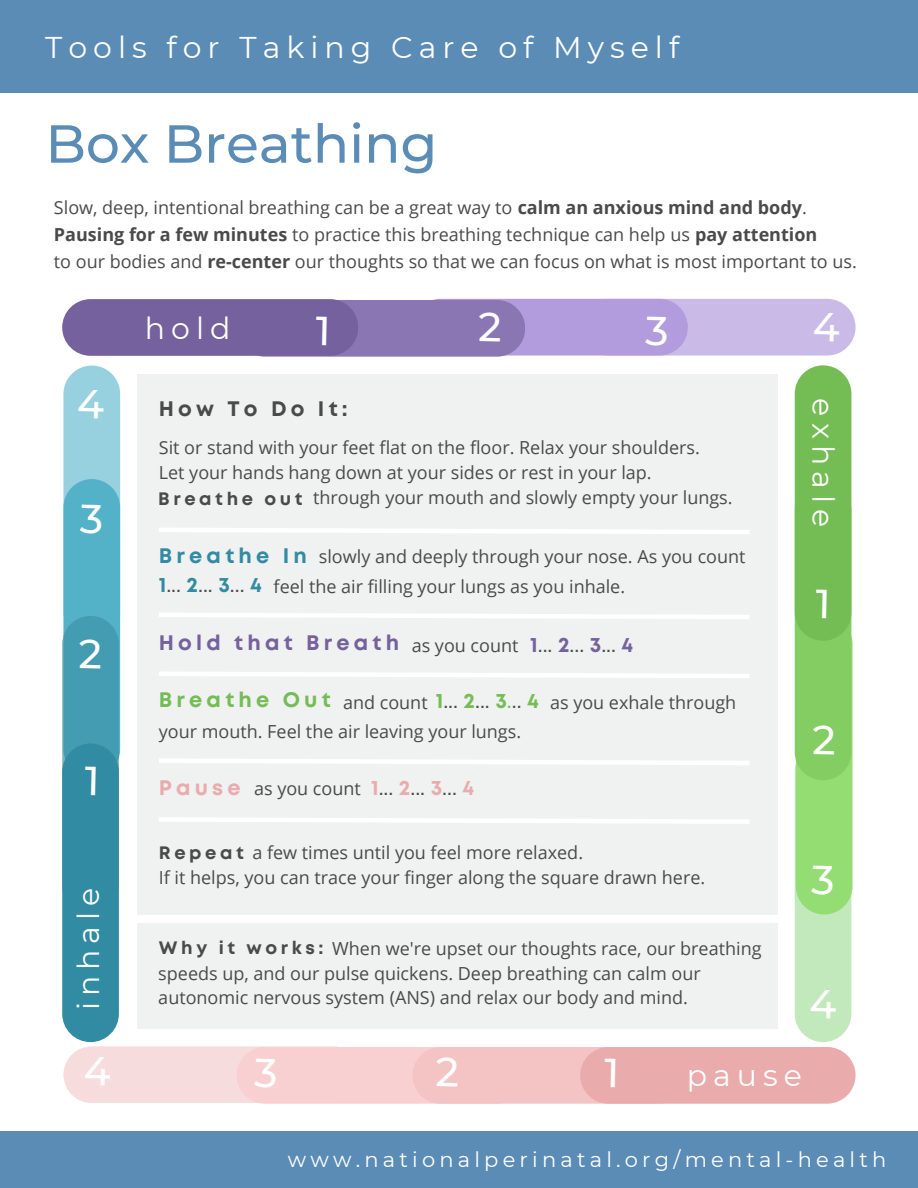
<style>
.page{position:relative;width:918px;height:1188px;background:#fff}
.page>*{position:absolute;margin:0;border:0;box-sizing:border-box;transform-origin:0 0}
.t1{font:500 53.4px "Montserrat";color:#5b8cb6}
.t2{font:30px "Montserrat";letter-spacing:.2em;color:#fff}
.t3{font:21px "Mont";color:#4a4a4a}
.t4{font:21px "Montserrat";letter-spacing:.2em;color:#fff}
.t5{font:700 21px "Mont";letter-spacing:.2em;color:#75619d}
.t6{font:700 21px "Mont";letter-spacing:.2em;color:#4a4a4a}
.t7{font:700 21px "Mont";letter-spacing:.2em;color:#74bd54}
.t8{font:700 21px "Mont";letter-spacing:.2em;color:#318ba2}
.t9{font:700 21px "Mont";letter-spacing:.2em;color:#eaabac}
.t10{font:18px/24.8px "Open Sans";color:#4a4a4a}
.t11{font:700 18px "Mont";letter-spacing:.2em;color:#4a4a4a}
.s1{font-weight:700}
.s2{font-weight:700;color:#318ba2}
.s3{font-weight:700;color:#75619d}
.s4{font-weight:700;color:#74bd54}
.s5{color:#74bd54}
.s6{font-weight:700;color:#eaabac}
</style>
<div class="page">
<div style="left:0;top:1132px;width:918px;height:56px;background:#5b8cb6"></div>
<div style="left:0;top:0;width:918px;height:92px;background:#5b8cb6"></div>
<div style="left:795px;top:744px;width:56px;height:298px;background:#c1e9bb;border-radius:28px"></div>
<div style="left:796px;top:616px;width:57px;height:298px;background:#93dd72;border-radius:28px"></div>
<div style="left:795px;top:482px;width:56px;height:298px;background:#84cd63;border-radius:28px"></div>
<div style="left:795px;top:365px;width:56px;height:276px;background:#74bd54;border-radius:28px"></div>
<div style="left:580px;top:299px;width:276px;height:57px;background:#c9bae7;border-radius:28px"></div>
<div style="left:412px;top:299px;width:276px;height:57px;background:#b29cdd;border-radius:28px"></div>
<div style="left:237px;top:300px;width:288px;height:57px;background:#8b76b4;border-radius:28px"></div>
<div style="left:62px;top:299px;width:296px;height:57px;background:#75619d;border-radius:28px"></div>
<div style="left:63px;top:1046px;width:299px;height:57px;background:#f6dcdd;border-radius:28px"></div>
<div style="left:237px;top:1047px;width:288px;height:57px;background:#f8d0d1;border-radius:28px"></div>
<div style="left:412px;top:1047px;width:276px;height:57px;background:#f4c4c5;border-radius:28px"></div>
<div style="left:580px;top:1047px;width:276px;height:57px;background:#eaabac;border-radius:28px"></div>
<div style="left:63px;top:366px;width:57px;height:275px;background:#97d0de;border-radius:28px"></div>
<div style="left:63px;top:479px;width:57px;height:299px;background:#53b1c8;border-radius:28px"></div>
<div style="left:62px;top:616px;width:57px;height:298px;background:#439cb1;border-radius:28px"></div>
<div style="left:62px;top:744px;width:57px;height:298px;background:#318ba2;border-radius:28px"></div>
<div style="left:138px;top:375px;width:639px;height:540px;background:#f0f1f1"></div>
<div style="left:138px;top:924px;width:639px;height:105px;background:#f0f1f1"></div>
<svg style="left:159px;top:528px;width:590px;height:6px"></svg>
<svg style="left:159px;top:613px;width:590px;height:6px"></svg>
<svg style="left:159px;top:672px;width:590px;height:6px"></svg>
<svg style="left:159px;top:759px;width:590px;height:6px"></svg>
<svg style="left:159px;top:817px;width:590px;height:7px"></svg>
<p class="t2" style="left:45px;top:29px;width:635px">Tools for Taking Care of Myself</p>
<p class="t1" style="left:45px;top:111px;width:393px">Box Breathing</p>
<p class="t10" style="left:54px;top:194px;width:755px">Slow, deep, intentional breathing can be a great way to <span class="s1">calm an anxious mind and body</span>.</p>
<p class="t10" style="left:54px;top:221px;width:765px"><span class="s1">Pausing for a few minutes</span> to practice this breathing technique can help us <span class="s1">pay attention</span></p>
<p class="t10" style="left:54px;top:248px;width:804px">to our bodies and <span class="s1">re-center</span> our thoughts so that we can focus on what is most important to us.</p>
<p class="t2" style="left:70px;top:1010px;width:124px;rotate:-90deg">inhale</p>
<p class="t2" style="left:145px;top:310px;width:87px">hold</p>
<p class="t6" style="left:159px;top:401px;width:190px">How To Do It:</p>
<p class="t10" style="left:159px;top:435px;width:543px">Sit or stand with your feet flat on the floor. Relax your shoulders.</p>
<p class="t10" style="left:159px;top:460px;width:494px">Let your hands hang down at your sides or rest in your lap.</p>
<p class="t10" style="left:313px;top:484px;width:421px">through your mouth and slowly empty your lungs.</p>
<p class="t8" style="left:159px;top:548px;width:150px">Breathe In</p>
<p class="t10" style="left:319px;top:544px;width:428px">slowly and deeply through your nose. As you count</p>
<p class="t3" style="left:159px;top:577px;width:104px"><span class="s2">1</span>... <span class="s2">2</span>... <span class="s2">3</span>... <span class="s2">4</span></p>
<p class="t10" style="left:274px;top:573px;width:353px">feel the air filling your lungs as you inhale.</p>
<p class="t5" style="left:159px;top:635px;width:242px">Hold that Breath</p>
<p class="t10" style="left:412px;top:633px;width:108px">as you count</p>
<p class="t3" style="left:530px;top:637px;width:104px"><span class="s3">1</span>... <span class="s3">2</span>... <span class="s3">3</span>... <span class="s3">4</span></p>
<p class="t7" style="left:159px;top:691px;width:173px">Breathe Out</p>
<p class="t10" style="left:343px;top:689px;width:86px">and count</p>
<p class="t3" style="left:436px;top:692px;width:104px"><span class="s4">1</span>... <span class="s4">2</span>... <span class="s4">3</span><span class="s5">.</span>.. <span class="s4">4</span></p>
<p class="t10" style="left:550px;top:689px;width:188px">as you exhale through</p>
<p class="t10" style="left:159px;top:718px;width:364px">your mouth. Feel the air leaving your lungs.</p>
<p class="t9" style="left:159px;top:779px;width:83px">Pause</p>
<p class="t10" style="left:254px;top:776px;width:108px">as you count</p>
<p class="t3" style="left:371px;top:779px;width:104px"><span class="s6">1</span>... <span class="s6">2</span>... <span class="s6">3</span>... <span class="s6">4</span></p>
<p class="t11" style="left:158px;top:492px;width:146px">Breathe out</p>
<p class="t10" style="left:252px;top:840px;width:332px">a few times until you feel more relaxed.</p>
<p class="t10" style="left:159px;top:865px;width:548px">If it helps, you can trace your finger along the square drawn here.</p>
<p class="t11" style="left:159px;top:846px;width:86px">Repeat</p>
<p class="t11" style="left:159px;top:941px;width:166px">Why it works:</p>
<p class="t10" style="left:332px;top:936px;width:431px">When we're upset our thoughts race, our breathing</p>
<p class="t10" style="left:158px;top:960px;width:544px">speeds up, and our pulse quickens. Deep breathing can calm our autonomic nervous system (ANS) and relax our body and mind.</p>
<p class="t2" style="left:841px;top:398px;width:130px;rotate:90deg">exhale</p>
<p class="t2" style="left:687px;top:1057px;width:116px">pause</p>
<p class="t4" style="left:288px;top:1146px;width:600px">www.nationalperinatal.org/mental-health</p>
</div>
